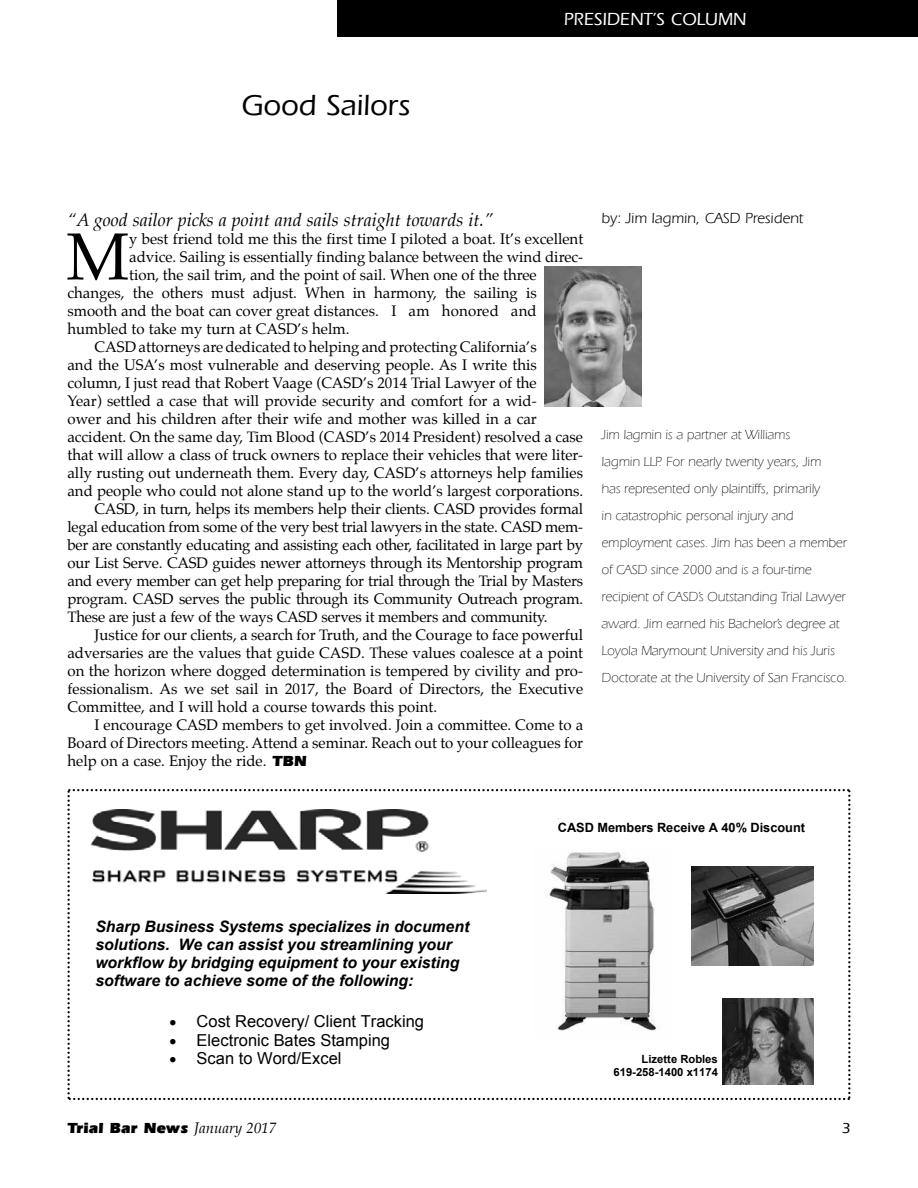
<style>
.page{position:relative;width:918px;height:1188px;background:#fff}
.page>*{position:absolute;margin:0;border:0;box-sizing:border-box;transform-origin:0 0}
.t1{font:66.6px "Palatino";color:#000}
.t2{font:500 30px "ITC Eras LT";color:#000}
.t3{font:italic 18px "Palatino";color:#000}
.t4{font:500 18px "ITC Eras LT";color:#fff}
.t5{font:16.5px "Arial";color:#000}
.t6{font:italic 700 15.75px/18.1px "Arial";color:#000}
.t7{font:15px "Palatino";color:#000}
.t8{font:15px "ITC Eras LT";color:#000}
.t9{font:900 15px "ITC Eras LT";color:#000}
.t10{font:500 15px "ITC Eras LT";color:#000}
.t11{font:300 13.5px/27px "ITC Eras LT";color:#000}
.t12{font:700 12.75px "Arial";color:#000}
.t13{font:700 11.25px/12.9px "Arial";letter-spacing:-.005em;color:#000;text-align:right}
.t14{font:6px "Times New Roman";color:#000}
.s1{font-family:"ITC Eras LT";font-weight:900}
.s2{font-family:"Palatino";font-weight:400;font-style:italic}
</style>
<div class="page">
<div style="left:338px;top:0;width:580px;height:36px;background:#000"></div>
<img style="left:544px;top:267px;width:98px;height:140px">
<svg style="left:68px;top:789px;width:782px;height:311px"></svg>
<img style="left:91px;top:809px;width:395px;height:85px">
<img style="left:722px;top:998px;width:92px;height:86px">
<img style="left:692px;top:867px;width:121px;height:99px">
<img style="left:533px;top:846px;width:139px;height:193px">
<h2 class="t2" style="left:241px;top:88px;width:170px">Good Sailors</h2>
<p class="t4" style="left:564px;top:9px;width:184px">PRESIDENT’S COLUMN</p>
<p class="t3" style="left:68px;top:204px;width:427px">“A good sailor picks a point and sails straight towards it.”</p>
<h1 class="t1" style="left:66px;top:202px;width:64px">M</h1>
<p class="t7" style="left:129px;top:226px;width:455px">y best friend told me this the first time I piloted a boat. It’s excellent</p>
<p class="t7" style="left:129px;top:244px;width:455px">advice. Sailing is essentially finding balance between the wind direc-</p>
<p class="t7" style="left:129px;top:262px;width:409px">tion, the sail trim, and the point of sail. When one of the three</p>
<p class="t7" style="left:67px;top:280px;width:471px">changes, the others must adjust. When in harmony, the sailing is</p>
<p class="t7" style="left:67px;top:298px;width:471px">smooth and the boat can cover great distances. I am honored and</p>
<p class="t7" style="left:67px;top:316px;width:284px">humbled to take my turn at CASD’s helm.</p>
<p class="t7" style="left:94px;top:334px;width:444px">CASD attorneys are dedicated to helping and protecting California’s</p>
<p class="t7" style="left:67px;top:352px;width:471px">and the USA’s most vulnerable and deserving people. As I write this</p>
<p class="t7" style="left:67px;top:370px;width:471px">column, I just read that Robert Vaage (CASD’s 2014 Trial Lawyer of the</p>
<p class="t7" style="left:67px;top:388px;width:471px">Year) settled a case that will provide security and comfort for a wid-</p>
<p class="t7" style="left:67px;top:406px;width:471px">ower and his children after their wife and mother was killed in a car</p>
<p class="t7" style="left:67px;top:424px;width:517px">accident. On the same day, Tim Blood (CASD’s 2014 President) resolved a case</p>
<p class="t7" style="left:67px;top:442px;width:517px">that will allow a class of truck owners to replace their vehicles that were liter-</p>
<p class="t7" style="left:67px;top:460px;width:517px">ally rusting out underneath them. Every day, CASD’s attorneys help families</p>
<p class="t7" style="left:67px;top:478px;width:517px">and people who could not alone stand up to the world’s largest corporations.</p>
<p class="t7" style="left:94px;top:496px;width:490px">CASD, in turn, helps its members help their clients. CASD provides formal</p>
<p class="t7" style="left:67px;top:514px;width:517px">legal education from some of the very best trial lawyers in the state. CASD mem-</p>
<p class="t7" style="left:67px;top:532px;width:517px">ber are constantly educating and assisting each other, facilitated in large part by</p>
<p class="t7" style="left:67px;top:550px;width:517px">our List Serve. CASD guides newer attorneys through its Mentorship program</p>
<p class="t7" style="left:67px;top:568px;width:517px">and every member can get help preparing for trial through the Trial by Masters</p>
<p class="t7" style="left:67px;top:586px;width:517px">program. CASD serves the public through its Community Outreach program.</p>
<p class="t7" style="left:67px;top:604px;width:481px">These are just a few of the ways CASD serves it members and community.</p>
<p class="t7" style="left:94px;top:622px;width:490px">Justice for our clients, a search for Truth, and the Courage to face powerful</p>
<p class="t7" style="left:67px;top:640px;width:517px">adversaries are the values that guide CASD. These values coalesce at a point</p>
<p class="t7" style="left:67px;top:658px;width:517px">on the horizon where dogged determination is tempered by civility and pro-</p>
<p class="t7" style="left:67px;top:676px;width:517px">fessionalism. As we set sail in 2017, the Board of Directors, the Executive</p>
<p class="t7" style="left:67px;top:694px;width:371px">Committee, and I will hold a course towards this point.</p>
<p class="t7" style="left:94px;top:712px;width:490px">I encourage CASD members to get involved. Join a committee. Come to a</p>
<p class="t7" style="left:67px;top:730px;width:517px">Board of Directors meeting. Attend a seminar. Reach out to your colleagues for</p>
<p class="t7" style="left:67px;top:748px;width:241px">help on a case. Enjoy the ride. <span class="s1">TBN</span></p>
<p class="t8" style="left:602px;top:209px;width:203px">by: Jim Iagmin, CASD President</p>
<p class="t11" style="left:602px;top:421px;width:248px">Jim Iagmin is a partner at Williams<br>Iagmin LLP. For nearly twenty years, Jim<br>has represented only plaintiffs, primarily<br>in catastrophic personal injury and employment cases. Jim has been a member of CASD since 2000 and is a four-time recipient of CASD’s Outstanding Trial Lawyer award. Jim earned his Bachelor’s degree at Loyola Marymount University and his Juris Doctorate at the University of San Francisco.</p>
<p class="t6" style="left:95px;top:918px;width:375px">Sharp Business Systems specializes in document solutions. We can assist you streamlining your workflow by bridging equipment to your existing software to achieve some of the following:</p>
<p class="t5" style="left:170px;top:1010px;width:256px">• Cost Recovery/ Client Tracking</p>
<p class="t5" style="left:170px;top:1029px;width:222px">• Electronic Bates Stamping</p>
<p class="t5" style="left:170px;top:1048px;width:173px">• Scan to Word/Excel</p>
<p class="t14" style="left:558px;top:813px;width:3px">.</p>
<p class="t12" style="left:558px;top:819px;width:249px">CASD Members Receive A 40% Discount</p>
<p class="t13" style="left:613px;top:1053px;width:106px">Lizette Robles<br>619-258-1400 x1174</p>
<p class="t9" style="left:68px;top:1119px;width:211px">Trial Bar News <span class="s2">January 2017</span></p>
<p class="t10" style="left:842px;top:1120px;width:10px">3</p>
</div>
